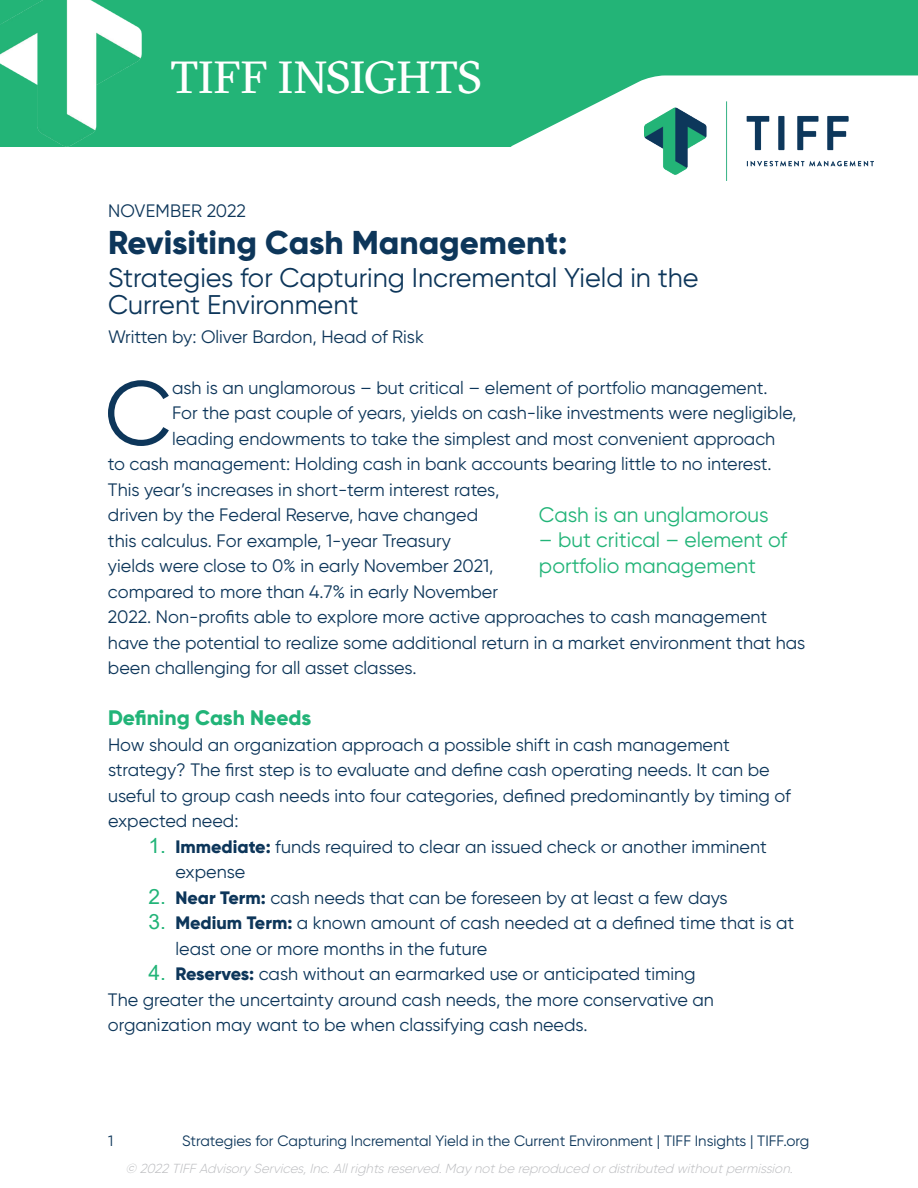
<style>
.page{position:relative;width:918px;height:1188px;background:#fff}
.page>*{position:absolute;margin:0;border:0;box-sizing:border-box;transform-origin:0 0}
.t1{font:90.9px "Gilroy";color:#0d365a}
.t2{font:45px "GT Sectra";letter-spacing:-.01em;color:#fff}
.t3{font:800 33px "Gilroy";color:#0d365a}
.t4{font:27px/27px "Gilroy";color:#0d365a}
.t5{font:21px/25.2px "Gilroy";color:#22b478}
.t6{font:800 21px "Gilroy";letter-spacing:-.005em;color:#22b478}
.t7{font:18px/25.5px "Gilroy";color:#0d365a}
.t8{font:15px "Gilroy";color:#0d365a}
.t9{font:italic 300 13.2px "Gilroy";color:#bcbdc0}
.s1{font-family:"Arial";font-size:21px;color:#22b478}
.s2{font-weight:800}
</style>
<div class="page">
<div style="left:148px;top:0;width:770px;height:147px;background:#23b477"></div>
<svg style="left:507px;top:75px;width:411px;height:106px"></svg>
<img style="left:645px;top:102px;width:229px;height:78px">
<img style="left:0;top:0;width:148px;height:147px">
<h2 class="t2" style="left:171px;top:51px;width:313px">TIFF INSIGHTS</h2>
<p class="t7" style="left:108px;top:198px;width:139px">NOVEMBER 2022</p>
<h3 class="t3" style="left:108px;top:222px;width:461px">Revisiting Cash Management:</h3>
<h3 class="t4" style="left:108px;top:264px;width:592px">Strategies for Capturing Incremental Yield in the<br>Current Environment</h3>
<p class="t7" style="left:108px;top:324px;width:317px">Written by: Oliver Bardon, Head of Risk</p>
<h1 class="t1" style="left:104px;top:358px;width:69px">C</h1>
<p class="t7" style="left:172px;top:375px;width:597px">ash is an unglamorous – but critical – element of portfolio management.</p>
<p class="t7" style="left:172px;top:400px;width:626px">For the past couple of years, yields on cash-like investments were negligible,</p>
<p class="t7" style="left:172px;top:426px;width:605px">leading endowments to take the simplest and most convenient approach</p>
<p class="t7" style="left:108px;top:451px;width:665px">to cash management: Holding cash in bank accounts bearing little to no interest.</p>
<p class="t7" style="left:108px;top:477px;width:393px">This year’s increases in short-term interest rates,</p>
<p class="t7" style="left:108px;top:502px;width:372px">driven by the Federal Reserve, have changed</p>
<p class="t7" style="left:108px;top:528px;width:345px">this calculus. For example, 1-year Treasury</p>
<p class="t7" style="left:108px;top:553px;width:387px">yields were close to 0% in early November 2021,</p>
<p class="t7" style="left:108px;top:579px;width:392px">compared to more than 4.7% in early November</p>
<p class="t7" style="left:108px;top:604px;width:661px">2022. Non-profits able to explore more active approaches to cash management</p>
<p class="t7" style="left:108px;top:630px;width:699px">have the potential to realize some additional return in a market environment that has</p>
<p class="t7" style="left:108px;top:655px;width:310px">been challenging for all asset classes.</p>
<p class="t6" style="left:108px;top:705px;width:205px">Defining Cash Needs</p>
<p class="t7" style="left:108px;top:732px;width:684px">How should an organization approach a possible shift in cash management strategy? The first step is to evaluate and define cash operating needs. It can be useful to group cash needs into four categories, defined predominantly by timing of expected need:</p>
<p class="t7" style="left:176px;top:834px;width:593px;text-indent:-27px"><span class="s1">1.</span> <span class="s2">Immediate:</span> funds required to clear an issued check or another imminent expense</p>
<p class="t7" style="left:148px;top:885px;width:581px"><span class="s1">2.</span> <span class="s2">Near Term:</span> cash needs that can be foreseen by at least a few days</p>
<p class="t7" style="left:176px;top:910px;width:620px;text-indent:-27px"><span class="s1">3.</span> <span class="s2">Medium Term:</span> a known amount of cash needed at a defined time that is at least one or more months in the future</p>
<p class="t7" style="left:108px;top:961px;width:608px;text-indent:41px"><span class="s1">4.</span> <span class="s2">Reserves:</span> cash without an earmarked use or anticipated timing<br>The greater the uncertainty around cash needs, the more conservative an organization may want to be when classifying cash needs.</p>
<p class="t5" style="left:539px;top:502px;width:231px">Cash is an unglamorous</p>
<p class="t5" style="left:539px;top:527px;width:250px">– but critical – element of portfolio management</p>
<p class="t8" style="left:108px;top:1132px;width:7px">1</p>
<p class="t8" style="left:182px;top:1132px;width:629px">Strategies for Capturing Incremental Yield in the Current Environment | TIFF Insights | TIFF.org</p>
<p class="t9" style="left:125px;top:1160px;width:672px">© 2022 TIFF AdvisoryServices,Inc.Allrightsreserved.Maynotbe reproduced ordistributed withoutpermission.</p>
</div>
